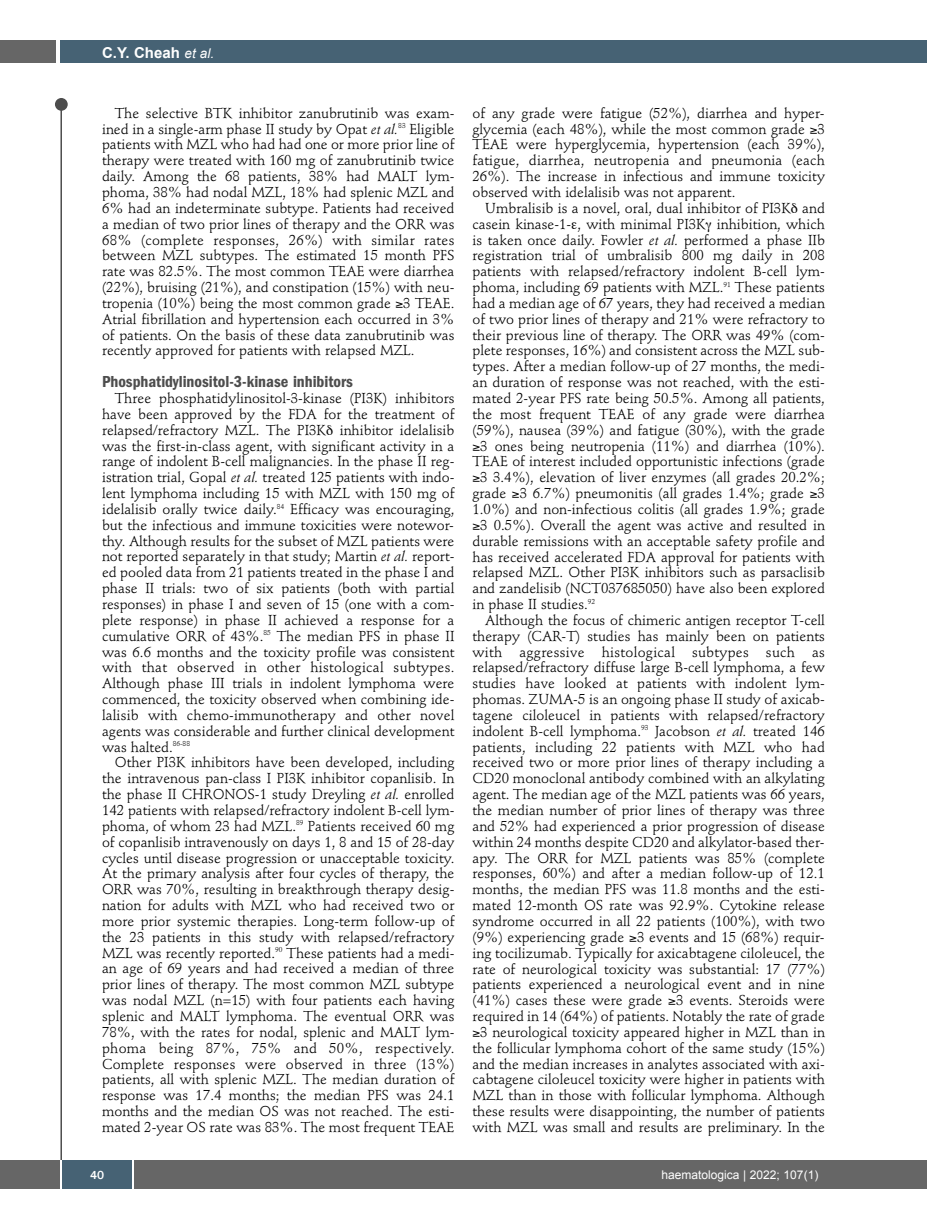
<style>
.page{position:relative;width:927px;height:1225px;background:#fff}
.page>*{position:absolute;margin:0;border:0;box-sizing:border-box;transform-origin:0 0}
.t1{font:600 condensed 16.5px "Franklin Gothic";color:#4d4d4d}
.t2{font:700 15px "Arial";color:#fff}
.t3{font:14.25px/15.9px "Stempel Schneidler";color:#000;text-align:justify}
.t4{font:12px "Arial";color:#fff}
.t5{font:500 12px "Franklin Gothic";color:#fff}
.s1{font-weight:400;font-style:italic;font-size:13.5px}
.s2{font-style:italic}
</style>
<div class="page">
<div style="left:911px;top:40px;width:16px;height:22px;background:#466274"></div>
<div style="left:910px;top:1160px;width:17px;height:28px;background:#666"></div>
<div style="left:55px;top:98px;width:13px;height:13px;background:#4d4d4d;border-radius:50%"></div>
<hr style="left:60px;top:101px;width:2px;height:1061px;background:#4d4d4d">
<div style="left:60px;top:40px;width:852px;height:22px;background:#466274"></div>
<div style="left:0;top:40px;width:56px;height:22px;background:#666"></div>
<div style="left:0;top:1160px;width:911px;height:28px;background:#666"></div>
<div style="left:62px;top:1160px;width:71px;height:28px;background:#466274"></div>
<hr style="left:60px;top:1160px;width:2px;height:28px;background:#fff">
<svg style="left:133px;top:1160px;width:1px;height:28px"></svg>
<p class="t2" style="left:102px;top:44px;width:114px">C.Y. Cheah <span class="s1">et al.</span></p>
<p class="t3" style="left:102px;top:106px;width:354px;text-indent:13px">The selective BTK inhibitor zanubrutinib was exam&shy;ined in a single-arm phase II study by Opat <span class="s2">et al.</span><sup>83</sup> Eligible patients with MZL who had had one or more prior line of therapy were treated with 160 mg of zanubrutinib twice daily. Among the 68 patients, 38% had MALT lym&shy;phoma, 38% had nodal MZL, 18% had splenic MZL and 6% had an indeterminate subtype. Patients had received a median of two prior lines of therapy and the ORR was 68% (complete responses, 26%) with similar rates between MZL subtypes. The estimated 15 month PFS rate was 82.5%. The most common TEAE were diarrhea (22%), bruising (21%), and constipation (15%) with neu&shy;tropenia (10%) being the most common grade ≥3 TEAE.<br>Atrial fibrillation and hypertension each occurred in 3% of patients. On the basis of these data zanubrutinib was recently approved for patients with relapsed MZL.</p>
<p class="t1" style="left:102px;top:376px;width:252px">Phosphatidylinositol-3-kinase inhibitors</p>
<p class="t3" style="left:102px;top:391px;width:354px;text-indent:13px">Three phosphatidylinositol-3-kinase (PI3K) inhibitors have been approved by the FDA for the treatment of relapsed/refractory MZL. The PI3K inhibitor idelalisib was the first-in-class agent, with significant activity in a range of indolent B-cell malignancies. In the phase II reg&shy;istration trial, Gopal <span class="s2">et al.</span> treated 125 patients with indo&shy;lent lymphoma including 15 with MZL with 150 mg of idelalisib orally twice daily.<sup>84</sup> Efficacy was encouraging, but the infectious and immune toxicities were notewor&shy;thy. Although results for the subset of MZL patients were not reported separately in that study; Martin <span class="s2">et al.</span> report&shy;ed pooled data from 21 patients treated in the phase I and phase II trials: two of six patients (both with partial responses) in phase I and seven of 15 (one with a com&shy;plete response) in phase II achieved a response for a cumulative ORR of 43%.<sup>85</sup> The median PFS in phase II was 6.6 months and the toxicity profile was consistent with that observed in other histological subtypes.<br>Although phase III trials in indolent lymphoma were commenced, the toxicity observed when combining ide&shy;lalisib with chemo-immunotherapy and other novel agents was considerable and further clinical development was halted.<sup>86-88</sup></p>
<p class="t3" style="left:102px;top:756px;width:354px;text-indent:13px">Other PI3K inhibitors have been developed, including the intravenous pan-class I PI3K inhibitor copanlisib. In the phase II CHRONOS-1 study Dreyling <span class="s2">et al.</span> enrolled 142 patients with relapsed/refractory indolent B-cell lym&shy;phoma, of whom 23 had MZL.<sup>89</sup> Patients received 60 mg of copanlisib intravenously on days 1, 8 and 15 of 28-day cycles until disease progression or unacceptable toxicity.<br>At the primary analysis after four cycles of therapy, the ORR was 70%, resulting in breakthrough therapy desig&shy;nation for adults with MZL who had received two or more prior systemic therapies. Long-term follow-up of the 23 patients in this study with relapsed/refractory MZL was recently reported.<sup>90</sup> These patients had a medi&shy;an age of 69 years and had received a median of three prior lines of therapy. The most common MZL subtype was nodal MZL (n=15) with four patients each having splenic and MALT lymphoma. The eventual ORR was 78%, with the rates for nodal, splenic and MALT lym&shy;phoma being 87%, 75% and 50%, respectively.<br>Complete responses were observed in three (13%) patients, all with splenic MZL. The median duration of response was 17.4 months; the median PFS was 24.1 months and the median OS was not reached. The esti&shy;mated 2-year OS rate was 83%. The most frequent TEAE</p>
<p class="t3" style="left:472px;top:106px;width:354px">of any grade were fatigue (52%), diarrhea and hyper&shy;glycemia (each 48%), while the most common grade ≥3<br>TEAE were hyperglycemia, hypertension (each 39%), fatigue, diarrhea, neutropenia and pneumonia (each 26%). The increase in infectious and immune toxicity observed with idelalisib was not apparent.</p>
<p class="t3" style="left:472px;top:201px;width:354px;text-indent:13px">Umbralisib is a novel, oral, dual inhibitor of PI3K and casein kinase-1- , with minimal PI3K inhibition, which is taken once daily. Fowler <span class="s2">et al.</span> performed a phase IIb registration trial of umbralisib 800 mg daily in 208 patients with relapsed/refractory indolent B-cell lym&shy;phoma, including 69 patients with MZL.<sup>91</sup> These patients had a median age of 67 years, they had received a median of two prior lines of therapy and 21% were refractory to their previous line of therapy. The ORR was 49% (com&shy;plete responses, 16%) and consistent across the MZL sub&shy;types. After a median follow-up of 27 months, the medi&shy;an duration of response was not reached, with the esti&shy;mated 2-year PFS rate being 50.5%. Among all patients, the most frequent TEAE of any grade were diarrhea (59%), nausea (39%) and fatigue (30%), with the grade ≥3 ones being neutropenia (11%) and diarrhea (10%).<br>TEAE of interest included opportunistic infections (grade ≥3 3.4%), elevation of liver enzymes (all grades 20.2%; grade ≥3 6.7%) pneumonitis (all grades 1.4%; grade ≥3<br>1.0%) and non-infectious colitis (all grades 1.9%; grade ≥3 0.5%). Overall the agent was active and resulted in durable remissions with an acceptable safety profile and has received accelerated FDA approval for patients with relapsed MZL. Other PI3K inhibitors such as parsaclisib and zandelisib (NCT037685050) have also been explored in phase II studies.<sup>92</sup></p>
<p class="t3" style="left:472px;top:613px;width:354px;text-indent:13px">Although the focus of chimeric antigen receptor T-cell therapy (CAR-T) studies has mainly been on patients with aggressive histological subtypes such as relapsed/refractory diffuse large B-cell lymphoma, a few studies have looked at patients with indolent lym&shy;phomas. ZUMA-5 is an ongoing phase II study of axicab&shy;tagene ciloleucel in patients with relapsed/refractory indolent B-cell lymphoma.<sup>93</sup> Jacobson <span class="s2">et al.</span> treated 146 patients, including 22 patients with MZL who had received two or more prior lines of therapy including a CD20 monoclonal antibody combined with an alkylating agent. The median age of the MZL patients was 66 years, the median number of prior lines of therapy was three and 52% had experienced a prior progression of disease within 24 months despite CD20 and alkylator-based ther&shy;apy. The ORR for MZL patients was 85% (complete responses, 60%) and after a median follow-up of 12.1 months, the median PFS was 11.8 months and the esti&shy;mated 12-month OS rate was 92.9%. Cytokine release syndrome occurred in all 22 patients (100%), with two (9%) experiencing grade ≥3 events and 15 (68%) requir&shy;ing tocilizumab. Typically for axicabtagene ciloleucel, the rate of neurological toxicity was substantial: 17 (77%) patients experienced a neurological event and in nine (41%) cases these were grade ≥3 events. Steroids were required in 14 (64%) of patients. Notably the rate of grade ≥3 neurological toxicity appeared higher in MZL than in the follicular lymphoma cohort of the same study (15%) and the median increases in analytes associated with axi&shy;cabtagene ciloleucel toxicity were higher in patients with MZL than in those with follicular lymphoma. Although these results were disappointing, the number of patients with MZL was small and results are preliminary. In the</p>
<p class="t5" style="left:90px;top:1167px;width:16px">40</p>
<p class="t4" style="left:661px;top:1168px;width:158px">haematologica | 2022; 107(1)</p>
</div>
